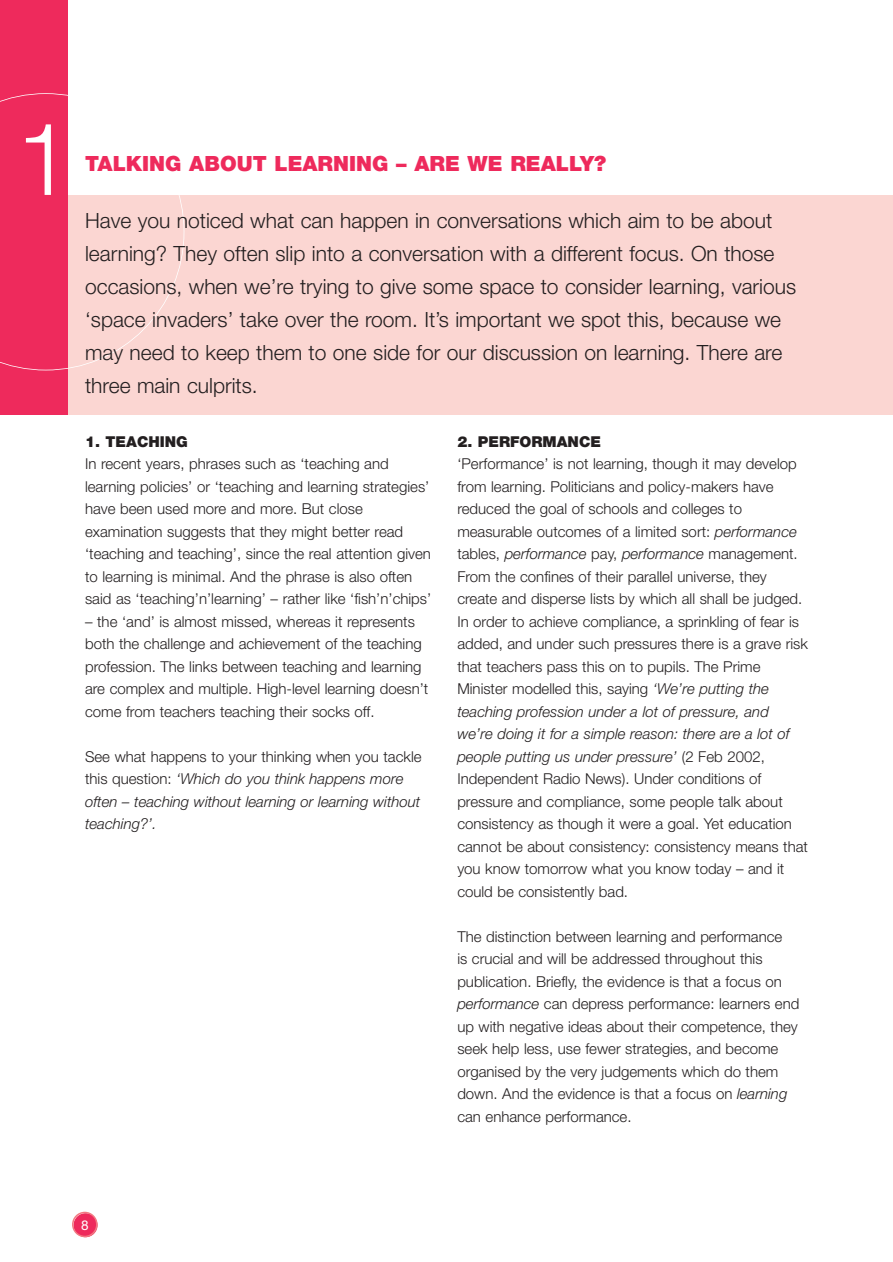
<style>
.page{position:relative;width:893px;height:1262px;background:#fff}
.page>*{position:absolute;margin:0;border:0;box-sizing:border-box;transform-origin:0 0}
.t1{font:300 100.65px "Helvetica Neue";color:#fff}
.t2{font:300 21px/33px "Helvetica Neue";color:#231f20}
.t3{font:900 21px "Helvetica Neue";color:#ee2a5c}
.t4{font:300 15px/22.5px "Helvetica Neue";color:#231f20}
.t5{font:italic 300 15px/22.5px "Helvetica Neue";color:#231f20}
.t6{font:900 15px "Helvetica Neue";color:#231f20}
.t7{font:13.5px "Helvetica Neue";color:#fff}
.s1{font-style:normal}
.s2{font-style:italic}
</style>
<div class="page">
<svg style="left:72px;top:1211px;width:26px;height:26px"></svg>
<div style="left:1px;top:195px;width:891px;height:219px;background:#fbd6d2"></div>
<div style="left:1px;top:0;width:67px;height:414px;background:#ee2a5c"></div>
<svg style="left:1px;top:93px;width:183px;height:277px"></svg>
<h1 class="t1" style="left:16px;top:123px;width:57px">1</h1>
<h2 class="t3" style="left:85px;top:156px;width:522px">TALKING ABOUT LEARNING – ARE WE REALLY?</h2>
<p class="t2" style="left:85px;top:206px;width:712px">Have you noticed what can happen in conversations which aim to be about learning? They often slip into a conversation with a different focus. On those occasions, when we’re trying to give some space to consider learning, various ‘space invaders’ take over the room. It’s important we spot this, because we may need to keep them to one side for our discussion on learning. There are three main culprits.</p>
<p class="t6" style="left:85px;top:436px;width:104px">1. TEACHING</p>
<p class="t4" style="left:85px;top:454px;width:348px">In recent years, phrases such as ‘teaching and learning policies’ or ‘teaching and learning strategies’ have been used more and more. But close examination suggests that they might better read ‘teaching and teaching’, since the real attention given to learning is minimal. And the phrase is also often said as ‘teaching’n’learning’ – rather like ‘fish’n’chips’</p>
<p class="t4" style="left:85px;top:611px;width:345px">– the ‘and’ is almost missed, whereas it represents both the challenge and achievement of the teaching profession. The links between teaching and learning are complex and multiple. High-level learning doesn’t come from teachers teaching their socks off.</p>
<p class="t5" style="left:85px;top:746px;width:338px"><span class="s1">See what happens to your thinking when you tackle this question:</span> ‘Which do you think happens more often – teaching without learning or learning without teaching?’.</p>
<p class="t6" style="left:457px;top:436px;width:145px">2. PERFORMANCE</p>
<p class="t4" style="left:457px;top:454px;width:352px">‘Performance’ is not learning, though it may develop from learning. Politicians and policy-makers have reduced the goal of schools and colleges to measurable outcomes of a limited sort: <span class="s2">performance </span>tables, <span class="s2">performance</span> pay, <span class="s2">performance</span> management.<br>From the confines of their parallel universe, they create and disperse lists by which all shall be judged.<br>In order to achieve compliance, a sprinkling of fear is added, and under such pressures there is a grave risk that teachers pass this on to pupils. The Prime Minister modelled this, saying <span class="s2">‘We’re putting the teaching profession under a lot of pressure, and we’re doing it for a simple reason: there are a lot of people putting us under pressure’</span> (2 Feb 2002, Independent Radio News). Under conditions of pressure and compliance, some people talk about consistency as though it were a goal. Yet education cannot be about consistency: consistency means that you know tomorrow what you know today – and it could be consistently bad.</p>
<p class="t4" style="left:457px;top:926px;width:343px">The distinction between learning and performance<br>is crucial and will be addressed throughout this publication. Briefly, the evidence is that a focus on <span class="s2">performance</span> can depress performance: learners end up with negative ideas about their competence, they seek help less, use fewer strategies, and become organised by the very judgements which do them down. And the evidence is that a focus on <span class="s2">learning </span>can enhance performance.</p>
<p class="t7" style="left:81px;top:1220px;width:9px">8</p>
</div>
